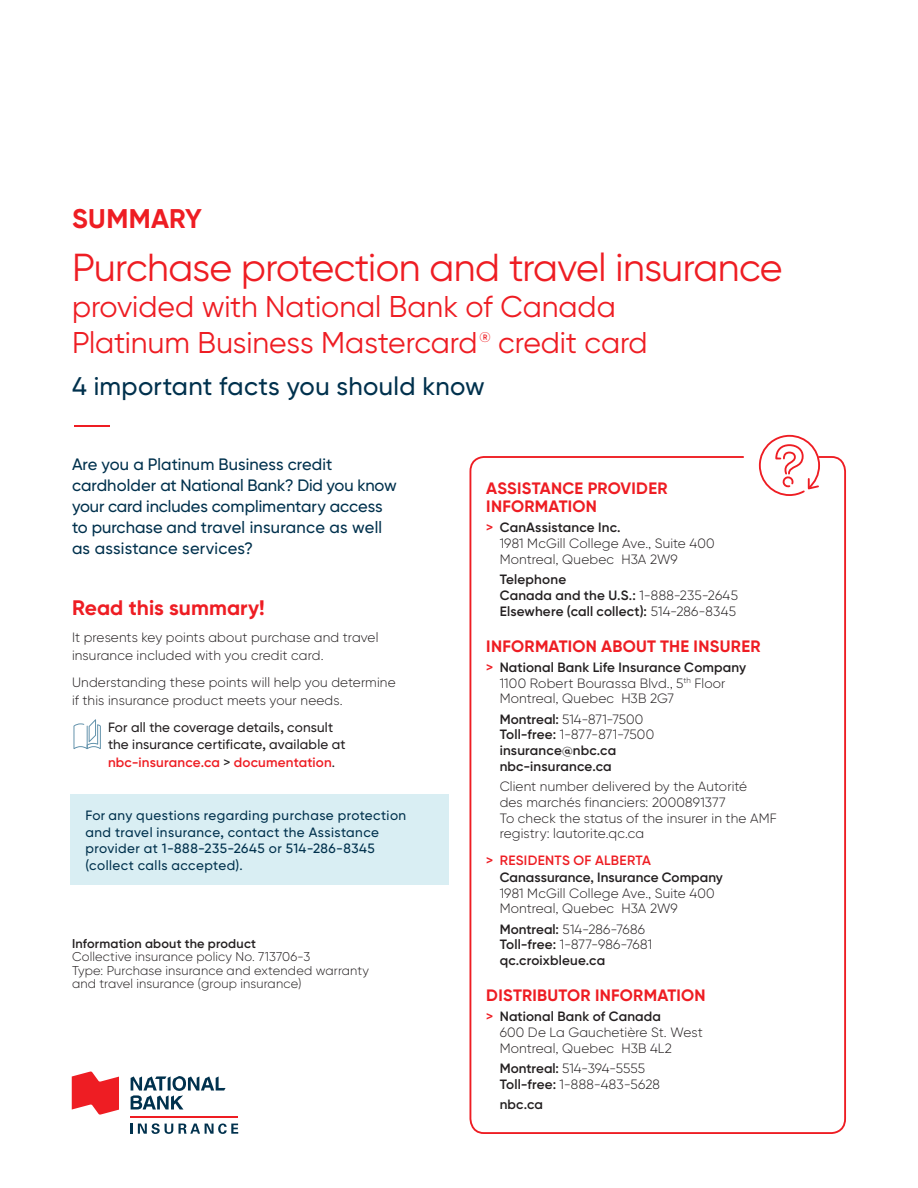
<style>
.page{position:relative;width:918px;height:1188px;background:#fff}
.page>*{position:absolute;margin:0;border:0;box-sizing:border-box;transform-origin:0 0}
.t1{font:39px "Gilroy BN";letter-spacing:-.015em;color:#ee1d23}
.t2{font:300 39px "Gilroy BN";color:#ee1d23;scale:1.5 1}
.t3{font:30px/36px "Gilroy BN";color:#ee1d23}
.t4{font:700 27px "Gilroy BN";letter-spacing:.01em;color:#ee1d23}
.t5{font:500 25.5px "Gilroy BN";letter-spacing:.01em;color:#00314d}
.t6{font:700 21px "Gilroy BN";letter-spacing:.005em;color:#ee1d23}
.t7{font:500 16.5px/21px "Gilroy BN";color:#00314d}
.t8{font:700 16.5px/18px "Gilroy BN";letter-spacing:.02em;color:#ee1d23}
.t9{font:300 13.5px/15.8px "Gilroy BN";letter-spacing:.01em;color:#231f20}
.t10{font:600 13.5px/15.8px "Gilroy BN";letter-spacing:.015em;color:#231f20}
.t11{font:500 13.5px/16.5px "Gilroy BN";letter-spacing:.035em;color:#00314d}
.t12{font:500 13.5px/17.7px "Gilroy BN";letter-spacing:.015em;color:#231f20}
.t13{font:600 13.5px "Gilroy BN";letter-spacing:.025em;color:#ee1d23}
.t14{font:300 12.75px/13.5px "Gilroy BN";letter-spacing:.01em;color:#231f20}
.t15{font:600 12.75px "Gilroy BN";letter-spacing:.015em;color:#231f20}
.s1{font-weight:600;color:#ee1d23}
.s2{font-weight:600}
.s3{font-weight:300}
</style>
<div class="page">
<svg style="left:74px;top:719px;width:27px;height:30px"></svg>
<div style="left:70px;top:794px;width:378px;height:91px;background:#d9eef3"></div>
<svg style="left:758px;top:434px;width:62px;height:62px"></svg>
<div style="left:470px;top:456px;width:376px;height:678px;border:2px solid #ee1d23;border-radius:14px"></div>
<svg style="left:72px;top:1071px;width:47px;height:44px"></svg>
<hr style="left:130px;top:1116px;width:108px;height:1px;background:#ee1d23">
<svg style="left:131px;top:1076px;width:95px;height:33px"></svg>
<svg style="left:131px;top:1123px;width:42px;height:11px"></svg>
<svg style="left:179px;top:1124px;width:59px;height:10px"></svg>
<h3 class="t4" style="left:72px;top:210px;width:131px">SUMMARY</h3>
<h1 class="t1" style="left:72px;top:254px;width:712px">Purchase protection and travel insurance</h1>
<h2 class="t3" style="left:72px;top:292px;width:577px">provided with National Bank of Canada<br>Platinum Business Mastercard <sup>®</sup> credit card</h2>
<h3 class="t5" style="left:72px;top:377px;width:414px">4 important facts you should know</h3>
<h1 class="t2" style="left:69px;top:411px;width:32px">—</h1>
<p class="t7" style="left:72px;top:455px;width:326px">Are you a Platinum Business credit cardholder at National Bank? Did you know your card includes complimentary access to purchase and travel insurance as well as assistance services?</p>
<h3 class="t6" style="left:72px;top:601px;width:194px">Read this summary!</h3>
<p class="t9" style="left:72px;top:630px;width:308px;line-height:18px">It presents key points about purchase and travel insurance included with you credit card.</p>
<p class="t9" style="left:72px;top:675px;width:325px;line-height:18px">Understanding these points will help you determine if this insurance product meets your needs.</p>
<p class="t12" style="left:108px;top:719px;width:239px">For all the coverage details, consult the insurance certificate, available at <span class="s1">nbc-insurance.ca</span> &gt; <span class="s1">documentation</span>.</p>
<p class="t11" style="left:85px;top:809px;width:322px">For any questions regarding purchase protection and travel insurance, contact the Assistance provider at 1-888-235-2645 or 514-286-8345 (collect calls accepted).</p>
<p class="t15" style="left:72px;top:939px;width:186px">Information about the product</p>
<p class="t14" style="left:72px;top:951px;width:299px">Collective insurance policy No. 713706-3<br>Type: Purchase insurance and extended warranty and travel insurance (group insurance)</p>
<p class="t8" style="left:486px;top:481px;width:183px">ASSISTANCE PROVIDER<br>INFORMATION</p>
<p class="t9" style="left:500px;top:521px;width:217px;text-indent:-13px"><span class="s1">&gt;</span> <span class="s2">CanAssistance Inc.<br></span>1981 McGill College Ave., Suite 400<br>Montreal, Quebec H3A 2W9</p>
<p class="t10" style="left:500px;top:573px;width:240px">Telephone<br>Canada and the U.S.: <span class="s3">1-888-235-2645<br></span>Elsewhere (call collect): <span class="s3">514-286-8345</span></p>
<p class="t8" style="left:486px;top:639px;width:276px">INFORMATION ABOUT THE INSURER</p>
<p class="t9" style="left:500px;top:661px;width:248px;text-indent:-13px"><span class="s1">&gt;</span> <span class="s2">National Bank Life Insurance Company<br></span>1100 Robert Bourassa Blvd., 5<sup>th</sup> Floor<br>Montreal, Quebec H3B 2G7</p>
<p class="t10" style="left:500px;top:712px;width:156px">Montreal: <span class="s3">514-871-7500<br></span>Toll-free: <span class="s3">1-877-871-7500 </span>insurance@nbc.ca nbc-insurance.ca</p>
<p class="t9" style="left:500px;top:780px;width:279px">Client number delivered by the Autorité<br>des marchés financiers: 2000891377<br>To check the status of the insurer in the AMF registry: lautorite.qc.ca</p>
<p class="t13" style="left:486px;top:855px;width:166px">&gt; RESIDENTS OF ALBERTA</p>
<p class="t10" style="left:500px;top:871px;width:225px">Canassurance, Insurance Company</p>
<p class="t9" style="left:500px;top:886px;width:217px">1981 McGill College Ave., Suite 400<br>Montreal, Quebec H3A 2W9</p>
<p class="t10" style="left:500px;top:922px;width:154px">Montreal: <span class="s3">514-286-7686<br></span>Toll-free: <span class="s3">1-877-986-7681 </span>qc.croixbleue.ca</p>
<p class="t8" style="left:486px;top:988px;width:221px">DISTRIBUTOR INFORMATION</p>
<p class="t9" style="left:500px;top:1010px;width:205px;text-indent:-13px"><span class="s1">&gt;</span> <span class="s2">National Bank of Canada<br></span>600 De La Gauchetière St. West<br>Montreal, Quebec H3B 4L2</p>
<p class="t9" style="left:500px;top:1062px;width:162px"><span class="s2">Montreal:</span> 514-394-5555<br><span class="s2">Toll-free:</span> 1-888-483-5628</p>
<p class="t10" style="left:500px;top:1098px;width:45px">nbc.ca</p>
</div>
